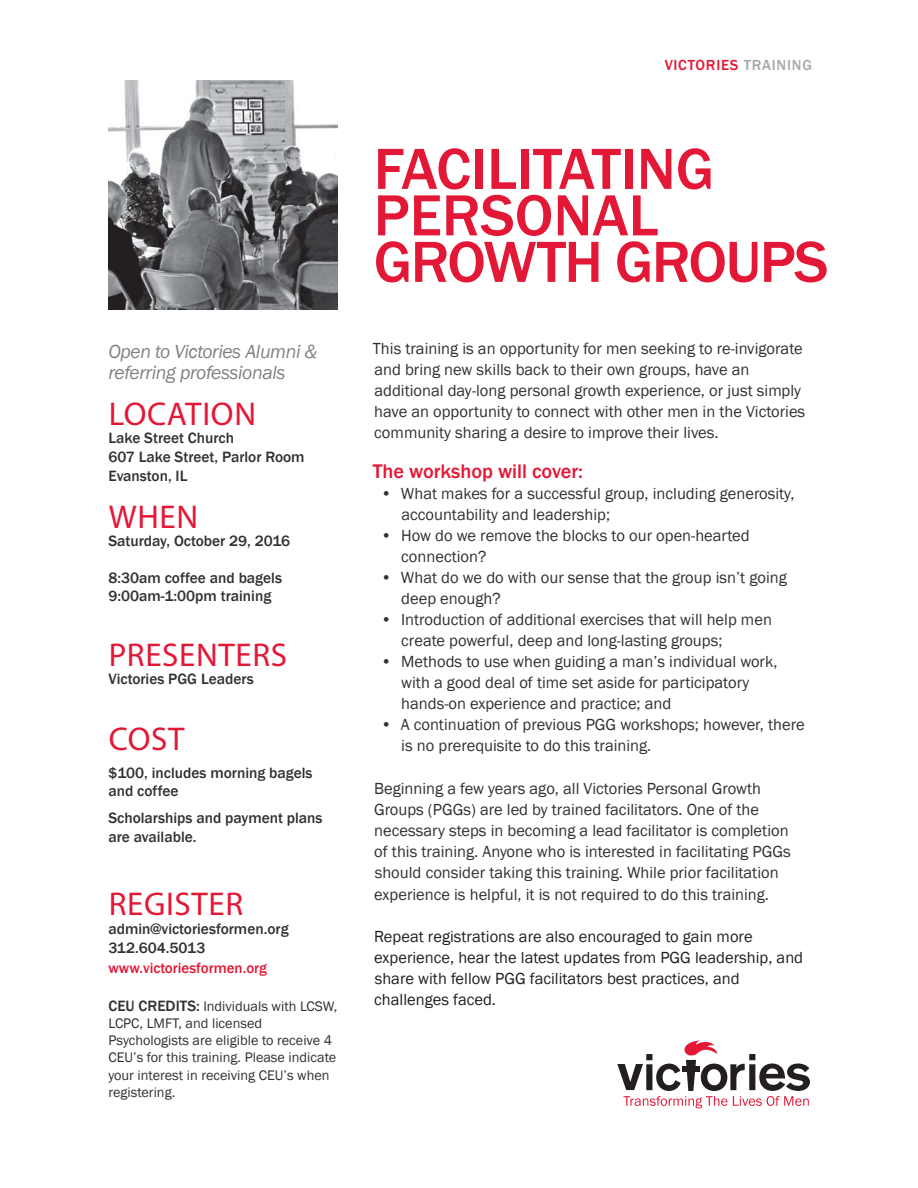
<style>
.page{position:relative;width:918px;height:1188px;background:#fff}
.page>*{position:absolute;margin:0;border:0;box-sizing:border-box;transform-origin:0 0}
.t1{font:500 60px/46.5px "Franklin Gothic";color:#e31836}
.t2{font:33px "Myriad Pro";letter-spacing:.02em;color:#e31836}
.t3{font:500 20.25px "Franklin Gothic";color:#e31836}
.t4{font:italic 19.5px/21px "Franklin Gothic";letter-spacing:-.02em;color:#808285}
.t5{font:16.5px/21px "Franklin Gothic";color:#323031}
.t6{font:16.5px/21px "Franklin Gothic";color:#231f20}
.t7{font:500 15.3px/18.3px "Franklin Gothic";color:#323031}
.t8{font:500 15px "Franklin Gothic";color:#e31836}
.t9{font:500 15px "Franklin Gothic";letter-spacing:.05em;color:#e31836}
.t10{font:14.25px/17.2px "Franklin Gothic";color:#323031}
.s1{font-weight:500;font-size:15.3px}
.s2{color:#a7a9ac}
</style>
<div class="page">
<svg style="left:617px;top:1040px;width:193px;height:68px"></svg>
<img style="left:108px;top:80px;width:230px;height:230px">
<p class="t4" style="left:108px;top:340px;width:211px">Open to Victories Alumni &amp; referring professionals</p>
<h2 class="t2" style="left:109px;top:394px;width:149px">LOCATION</h2>
<p class="t7" style="left:108px;top:429px;width:198px;line-height:18.9px">Lake Street Church<br>607 Lake Street, Parlor Room<br>Evanston, IL</p>
<h2 class="t2" style="left:109px;top:497px;width:91px">WHEN</h2>
<p class="t7" style="left:108px;top:532px;width:183px">Saturday, October 29, 2016</p>
<p class="t7" style="left:108px;top:568px;width:175px">8:30am coffee and bagels<br>9:00am-1:00pm training</p>
<h2 class="t2" style="left:109px;top:635px;width:180px">PRESENTERS</h2>
<p class="t7" style="left:108px;top:670px;width:147px">Victories PGG Leaders</p>
<h2 class="t2" style="left:109px;top:720px;width:77px">COST</h2>
<p class="t7" style="left:108px;top:763px;width:206px">$100, includes morning bagels and coffee</p>
<p class="t7" style="left:108px;top:809px;width:216px">Scholarships and payment plans are available.</p>
<h2 class="t2" style="left:109px;top:885px;width:136px">REGISTER</h2>
<p class="t7" style="left:108px;top:919px;width:182px;line-height:19.5px">admin@victoriesformen.org<br>312.604.5013</p>
<p class="t8" style="left:108px;top:959px;width:160px">www.victoriesformen.org</p>
<p class="t10" style="left:108px;top:997px;width:230px"><span class="s1">CEU CREDITS:</span> Individuals with LCSW,<br>LCPC, LMFT, and licensed<br>Psychologists are eligible to receive 4<br>CEU’s for this training. Please indicate your interest in receiving CEU’s when registering.</p>
<p class="t9" style="left:665px;top:56px;width:149px">VICTORIES <span class="s2">TRAINING</span></p>
<h1 class="t1" style="left:374px;top:145px;width:456px">FACILITATING<br>PERSONAL<br>GROWTH GROUPS</h1>
<p class="t5" style="left:373px;top:338px;width:434px">This training is an opportunity for men seeking to re-invigorate and bring new skills back to their own groups, have an additional day-long personal growth experience, or just simply have an opportunity to connect with other men in the Victories community sharing a desire to improve their lives.</p>
<p class="t3" style="left:373px;top:460px;width:212px">The workshop will cover:</p>
<p class="t5" style="left:401px;top:483px;width:395px;text-indent:-21px">• What makes for a successful group, including generosity, accountability and leadership;</p>
<p class="t5" style="left:401px;top:525px;width:350px;text-indent:-20px">• How do we remove the blocks to our open-hearted connection?</p>
<p class="t5" style="left:401px;top:567px;width:387px;text-indent:-20px">• What do we do with our sense that the group isn’t going deep enough?</p>
<p class="t5" style="left:401px;top:609px;width:372px;text-indent:-20px">• Introduction of additional exercises that will help men create powerful, deep and long-lasting groups;</p>
<p class="t5" style="left:401px;top:651px;width:378px;text-indent:-20px">• Methods to use when guiding a man’s individual work, with a good deal of time set aside for participatory hands-on experience and practice; and</p>
<p class="t5" style="left:401px;top:714px;width:405px;text-indent:-20px">• A continuation of previous PGG workshops; however, there is no prerequisite to do this training.</p>
<p class="t5" style="left:374px;top:778px;width:418px">Beginning a few years ago, all Victories Personal Growth Groups (PGGs) are led by trained facilitators. One of the necessary steps in becoming a lead facilitator is completion of this training. Anyone who is interested in facilitating PGGs should consider taking this training. While prior facilitation experience is helpful, it is not required to do this training.</p>
<p class="t6" style="left:374px;top:926px;width:431px">Repeat registrations are also encouraged to gain more experience, hear the latest updates from PGG leadership, and share with fellow PGG facilitators best practices, and challenges faced.</p>
</div>
